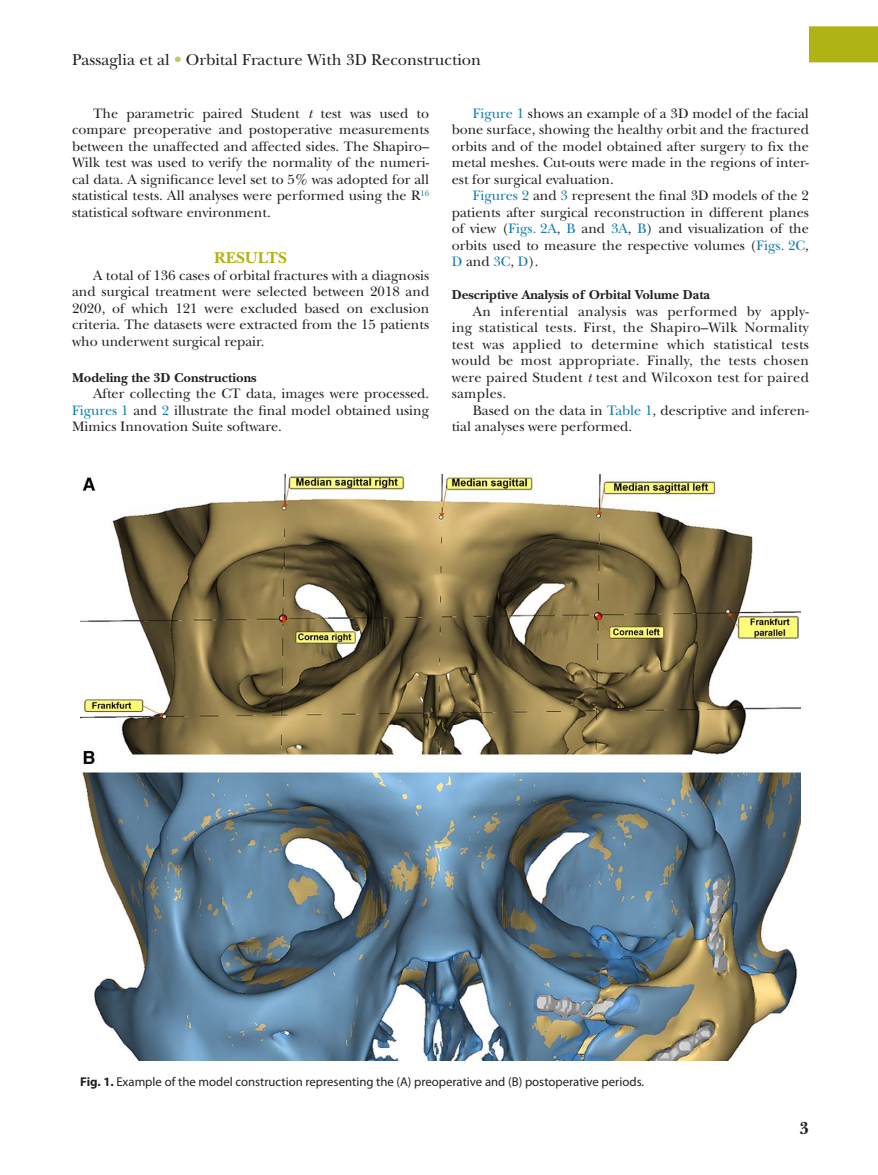
<style>
.page{position:relative;width:878px;height:1175px;background:#fff}
.page>*{position:absolute;margin:0;border:0;box-sizing:border-box;transform-origin:0 0}
.t1{font:700 18px "New Baskerville Std";color:#231f20}
.t2{font:16.5px "New Baskerville Std";color:#231f20}
.t3{font:700 16.5px "New Baskerville Std";color:#afb314}
.t4{font:14.25px/16.5px "New Baskerville Std";color:#231f20;text-align:justify}
.t5{font:700 13.5px "New Baskerville Std";color:#231f20}
.t6{font:12.75px "Myriad Pro";color:#231f20}
.s1{color:#c5c660}
.s2{font-style:italic}
.s3{color:#0f7eac}
.s4{font-weight:700}
</style>
<div class="page">
<div style="left:808px;top:26px;width:70px;height:36px;background:#afb314"></div>
<img style="left:80px;top:474px;width:720px;height:586px">
<p class="t2" style="left:72px;top:50px;width:410px">Passaglia et al <span class="s1">•</span> Orbital Fracture With 3D Reconstruction</p>
<p class="t4" style="left:72px;top:105px;width:359px;text-indent:21px">The parametric paired Student <span class="s2">t</span> test was used to compare preoperative and postoperative measurements between the unaffected and affected sides. The Shapiro– Wilk test was used to verify the normality of the numeri&shy;cal data. A significance level set to 5% was adopted for all statistical tests. All analyses were performed using the R<sup>16 </sup>statistical software environment.</p>
<p class="t3" style="left:214px;top:248px;width:74px">RESULTS</p>
<p class="t4" style="left:72px;top:267px;width:359px;text-indent:21px">A total of 136 cases of orbital fractures with a diagnosis and surgical treatment were selected between 2018 and 2020, of which 121 were excluded based on exclusion criteria. The datasets were extracted from the 15 patients who underwent surgical repair.</p>
<p class="t5" style="left:72px;top:369px;width:186px">Modeling the 3D Constructions</p>
<p class="t4" style="left:72px;top:385px;width:359px;text-indent:21px">After collecting the CT data, images were processed.<br><span class="s3">Figures 1</span> and <span class="s3">2</span> illustrate the final model obtained using Mimics Innovation Suite software.</p>
<p class="t4" style="left:451px;top:105px;width:359px;text-indent:21px"><span class="s3">Figure 1</span> shows an example of a 3D model of the facial bone surface, showing the healthy orbit and the fractured orbits and of the model obtained after surgery to fix the metal meshes. Cut-outs were made in the regions of inter&shy;est for surgical evaluation.</p>
<p class="t4" style="left:451px;top:187px;width:359px;text-indent:21px"><span class="s3">Figures 2</span> and <span class="s3">3</span> represent the final 3D models of the 2 patients after surgical reconstruction in different planes of view (<span class="s3">Figs. 2A</span>, <span class="s3">B</span> and <span class="s3">3A</span>, <span class="s3">B</span>) and visualization of the orbits used to measure the respective volumes (<span class="s3">Figs. 2C</span>, <span class="s3">D</span> and <span class="s3">3C</span>, <span class="s3">D</span>).</p>
<p class="t5" style="left:452px;top:287px;width:260px">Descriptive Analysis of Orbital Volume Data</p>
<p class="t4" style="left:451px;top:303px;width:359px;text-indent:21px">An inferential analysis was performed by apply&shy;ing statistical tests. First, the Shapiro–Wilk Normality test was applied to determine which statistical tests would be most appropriate. Finally, the tests chosen were paired Student <span class="s2">t</span> test and Wilcoxon test for paired samples.</p>
<p class="t4" style="left:451px;top:402px;width:359px;text-indent:21px">Based on the data in <span class="s3">Table 1</span>, descriptive and inferen&shy;tial analyses were performed.</p>
<p class="t6" style="left:80px;top:1074px;width:565px"><span class="s4">Fig. 1.</span> Example of the model construction representing the (A) preoperative and (B) postoperative periods.</p>
<p class="t1" style="left:799px;top:1118px;width:11px">3</p>
</div>
